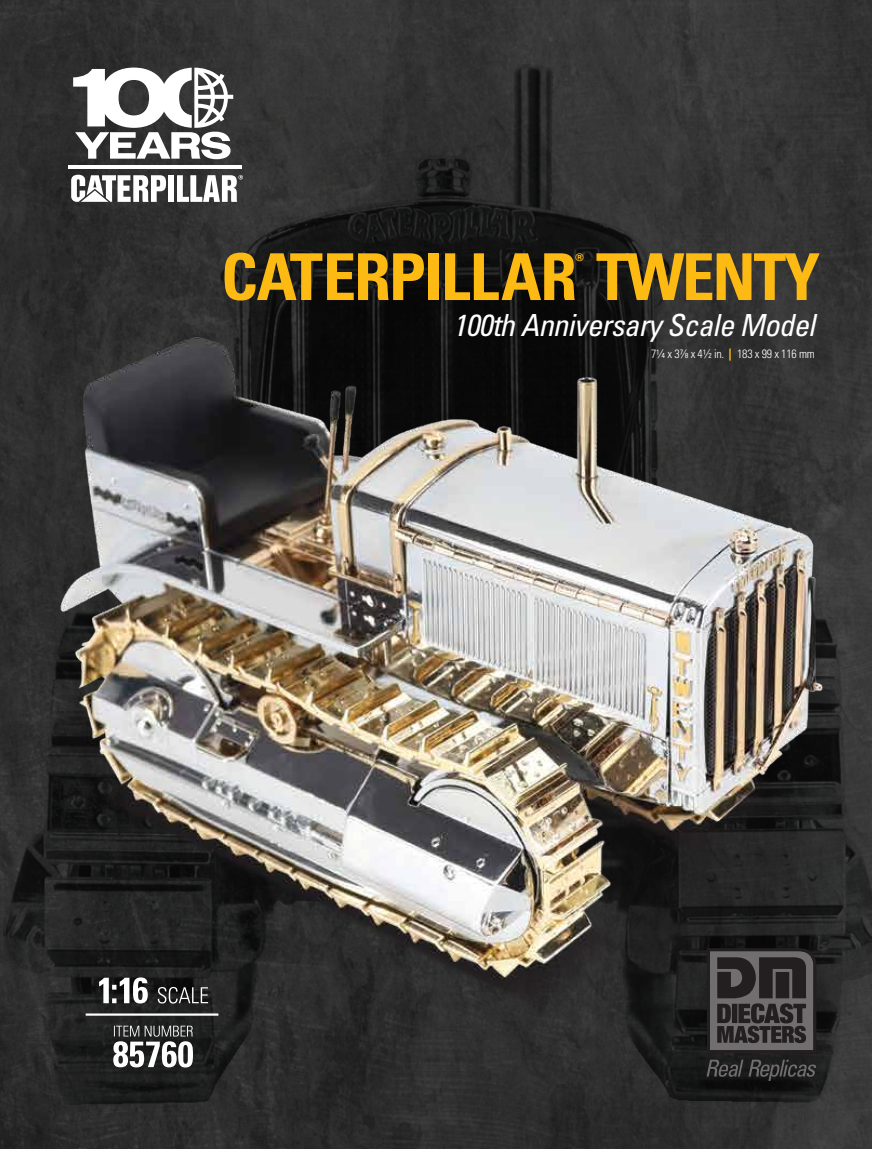
<style>
.page{position:relative;width:872px;height:1149px;background:#fff}
.page>*{position:absolute;margin:0;border:0;box-sizing:border-box;transform-origin:0 0}
.t1{font:700 condensed 64.65px "Univers LT Pro";letter-spacing:-.03em;color:#fdba12}
.t2{font:italic condensed 30.45px "Univers LT Pro";letter-spacing:-.02em;color:#fff}
.t3{font:700 condensed 21.75px "Univers LT Pro";color:#fdba12}
.t4{font:300 condensed 12px "Univers LT Pro";letter-spacing:-.02em;color:#fff}
.s1{font-weight:700;color:#fdba12}
</style>
<div class="page">
<img style="left:0;top:0;width:872px;height:89px">
<img style="left:0;top:89px;width:872px;height:1059px">
<svg style="left:86px;top:977px;width:132px;height:90px;background:#4d4e4e"></svg>
<svg style="left:706px;top:1059px;width:110px;height:21px;background:#323232"></svg>
<svg style="left:707px;top:947px;width:116px;height:105px;background:#413e3f"></svg>
<div style="left:168px;top:175px;width:6px;height:27px;background:#fff"></div>
<svg style="left:177px;top:175px;width:66px;height:27px"></svg>
<svg style="left:71px;top:175px;width:95px;height:27px"></svg>
<hr style="left:68px;top:165px;width:173px;height:4px;background:#fff">
<svg style="left:73px;top:68px;width:160px;height:91px"></svg>
<h1 class="t1" style="left:221px;top:237px;width:600px">CATERPILLAR TWENTY</h1>
<p class="t3" style="left:575px;top:248px;width:10px">®</p>
<p class="t2" style="left:453px;top:305px;width:363px">100th Anniversary Scale Model</p>
<p class="t4" style="left:651px;top:346px;width:165px">7¼ x 3⅞ x 4½ in. <span class="s1">|</span> 183 x 99 x 116 mm</p>
</div>
